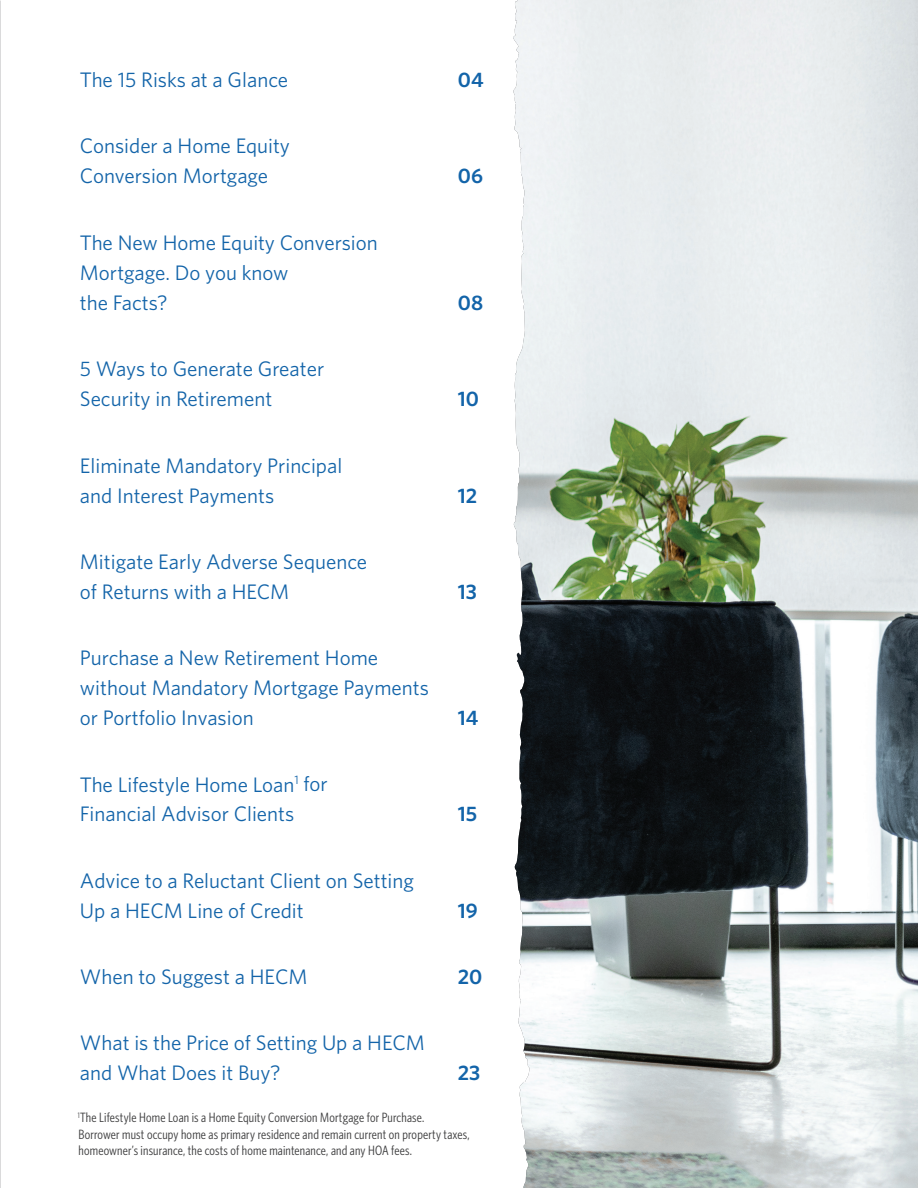
<style>
.page{position:relative;width:918px;height:1188px;background:#fff}
.page>*{position:absolute;margin:0;border:0;box-sizing:border-box;transform-origin:0 0}
.t1{font:21px/30px "Whitney";color:#1364a9}
.t2{font:600 21px "Whitney";color:#1364a9}
.t3{font:13.5px/16.5px "Whitney Condensed";letter-spacing:.015em;color:#3e3e3f}
</style>
<div class="page">
<svg style="left:514px;top:0;width:404px;height:1188px;background:#adb4b2"></svg>
<img style="left:513px;top:0;width:12px;height:652px">
<img style="left:0;top:0;width:1px;height:1188px">
<p class="t1" style="left:80px;top:64px;width:210px">The 15 Risks at a Glance</p>
<p class="t2" style="left:458px;top:66px;width:27px">04</p>
<p class="t1" style="left:80px;top:131px;width:212px">Consider a Home Equity<br>Conversion Mortgage</p>
<p class="t1" style="left:80px;top:227px;width:299px">The New Home Equity Conversion<br>Mortgage. Do you know<br>the Facts?</p>
<p class="t1" style="left:80px;top:353px;width:246px">5 Ways to Generate Greater<br>Security in Retirement</p>
<p class="t1" style="left:80px;top:450px;width:264px">Eliminate Mandatory Principal and Interest Payments</p>
<p class="t1" style="left:80px;top:546px;width:289px">Mitigate Early Adverse Sequence of Returns with a HECM</p>
<p class="t1" style="left:80px;top:642px;width:351px">Purchase a New Retirement Home without Mandatory Mortgage Payments or Portfolio Invasion</p>
<p class="t1" style="left:80px;top:769px;width:249px">The Lifestyle Home Loan<sup>1</sup> for<br>Financial Advisor Clients</p>
<p class="t1" style="left:80px;top:865px;width:336px">Advice to a Reluctant Client on Setting<br>Up a HECM Line of Credit</p>
<p class="t2" style="left:458px;top:162px;width:27px">06</p>
<p class="t2" style="left:458px;top:289px;width:27px">08</p>
<p class="t2" style="left:458px;top:385px;width:23px">10</p>
<p class="t2" style="left:458px;top:481px;width:21px">12</p>
<p class="t2" style="left:458px;top:578px;width:21px">13</p>
<p class="t2" style="left:458px;top:704px;width:22px">14</p>
<p class="t2" style="left:458px;top:800px;width:21px">15</p>
<p class="t2" style="left:458px;top:896px;width:21px">19</p>
<p class="t1" style="left:80px;top:961px;width:229px">When to Suggest a HECM</p>
<p class="t2" style="left:458px;top:963px;width:26px">20</p>
<p class="t1" style="left:80px;top:1028px;width:347px">What is the Price of Setting Up a HECM and What Does it Buy?</p>
<p class="t2" style="left:458px;top:1059px;width:24px">23</p>
<p class="t3" style="left:78px;top:1109px;width:393px"><sup>1</sup>The Lifestyle Home Loan is a Home Equity Conversion Mortgage for Purchase.<br>Borrower must occupy home as primary residence and remain current on property taxes, homeowner’s insurance, the costs of home maintenance, and any HOA fees.</p>
</div>
